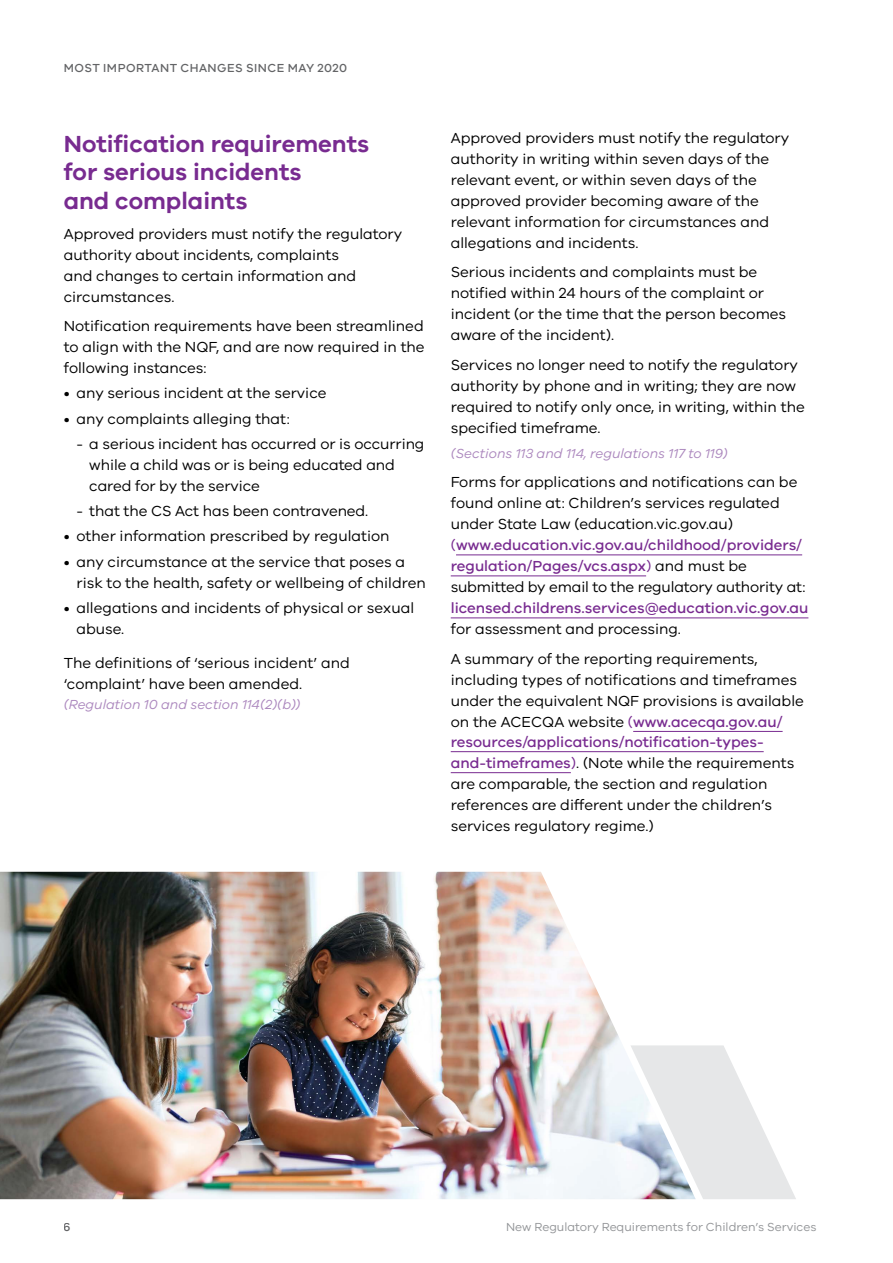
<style>
.page{position:relative;width:893px;height:1263px;background:#fff}
.page>*{position:absolute;margin:0;border:0;box-sizing:border-box;transform-origin:0 0}
.H3_Cyan{font:600 24px/28.8px "VIC";color:#782b90}
.Body{font:15px/21px "VIC";color:#000}
.Body-2{font:italic 13.5px "VIC";color:#ac88be}
.t1{font:12px "VIC";color:#939598}
.t2{font:500 12px "VIC";letter-spacing:.035em;color:#636466}
.s1{color:#782b90}
.s2{font-weight:500;color:#782b90}
</style>
<div class="page">
<hr style="left:456px;top:555px;width:346px;height:1px;background:#782b90">
<hr style="left:451px;top:576px;width:195px;height:1px;background:#782b90">
<hr style="left:451px;top:618px;width:357px;height:1px;background:#782b90">
<hr style="left:633px;top:731px;width:150px;height:1px;background:#782b90">
<hr style="left:451px;top:751px;width:313px;height:1px;background:#782b90">
<hr style="left:451px;top:772px;width:120px;height:1px;background:#782b90">
<img style="left:0;top:872px;width:630px;height:327px">
<svg style="left:630px;top:1045px;width:166px;height:154px"></svg>
<p class="t2" style="left:64px;top:60px;width:48px">Most imp</p>
<p class="t2" style="left:126px;top:60px;width:223px">ortant changes si nce May 2020</p>
<p class="H3_Cyan" style="left:64px;top:128px;width:307px">Notification requirements for serious incidents<br>and complaints</p>
<p class="Body" style="left:64px;top:223px;width:340px">Approved providers must notify the regulatory authority about incidents, complaints<br>and changes to certain information and circumstances.</p>
<p class="Body" style="left:64px;top:315px;width:362px;text-align:justify">Notification requirements have been streamlined to align with the NQF, and are now required in the following instances:</p>
<p class="Body" style="left:64px;top:382px;width:264px">• any serious incident at the service</p>
<p class="Body" style="left:64px;top:408px;width:228px">• any complaints alleging that:</p>
<p class="Body" style="left:89px;top:433px;width:337px;text-indent:-13px">- a serious incident has occurred or is occurring while a child was or is being educated and cared for by the service</p>
<p class="Body" style="left:77px;top:500px;width:293px">- that the CS Act has been contravened.</p>
<p class="Body" style="left:64px;top:525px;width:327px">• other information prescribed by regulation</p>
<p class="Body" style="left:77px;top:551px;width:351px;text-indent:-13px">• any circumstance at the service that poses a risk to the health, safety or wellbeing of children</p>
<p class="Body" style="left:77px;top:597px;width:339px;text-indent:-13px">• allegations and incidents of physical or sexual abuse.</p>
<p class="Body" style="left:64px;top:652px;width:288px">The definitions of ‘serious incident’ and ‘complaint’ have been amended.</p>
<p class="Body-2" style="left:64px;top:696px;width:238px">(Regulation 10 and section 114(2)(b))</p>
<p class="Body" style="left:451px;top:127px;width:340px">Approved providers must notify the regulatory authority in writing within seven days of the relevant event, or within seven days of the approved provider becoming aware of the relevant information for circumstances and allegations and incidents.</p>
<p class="Body" style="left:451px;top:261px;width:337px">Serious incidents and complaints must be notified within 24 hours of the complaint or incident (or the time that the person becomes aware of the incident).</p>
<p class="Body" style="left:451px;top:354px;width:356px">Services no longer need to notify the regulatory authority by phone and in writing; they are now required to notify only once, in writing, within the specified timeframe.</p>
<p class="Body-2" style="left:451px;top:445px;width:278px">(Sections 113 and 114, regulations 117 to 119)</p>
<p class="Body" style="left:451px;top:471px;width:359px">Forms for applications and notifications can be found online at: Children’s services regulated under State Law (education.vic.gov.au) <span class="s1">(</span><span class="s2">www.education.vic.gov.au/childhood/providers/ regulation/Pages/vcs.aspx</span><span class="s1">)</span> and must be submitted by email to the regulatory authority at: <span class="s2">licensed.childrens.services@education.vic.gov.au </span>for assessment and processing.</p>
<p class="Body" style="left:451px;top:648px;width:355px">A summary of the reporting requirements, including types of notifications and timeframes under the equivalent NQF provisions is available on the ACECQA website <span class="s1">(</span><span class="s2">www.acecqa.gov.au/ resources/applications/notification-types&shy;and-timeframes</span><span class="s1">)</span>. (Note while the requirements are comparable, the section and regulation references are different under the children’s services regulatory regime.)</p>
<p class="t2" style="left:64px;top:1220px;width:9px">6</p>
<p class="t1" style="left:506px;top:1220px;width:312px">New Regulatory Requirements for Children’s Services</p>
</div>
